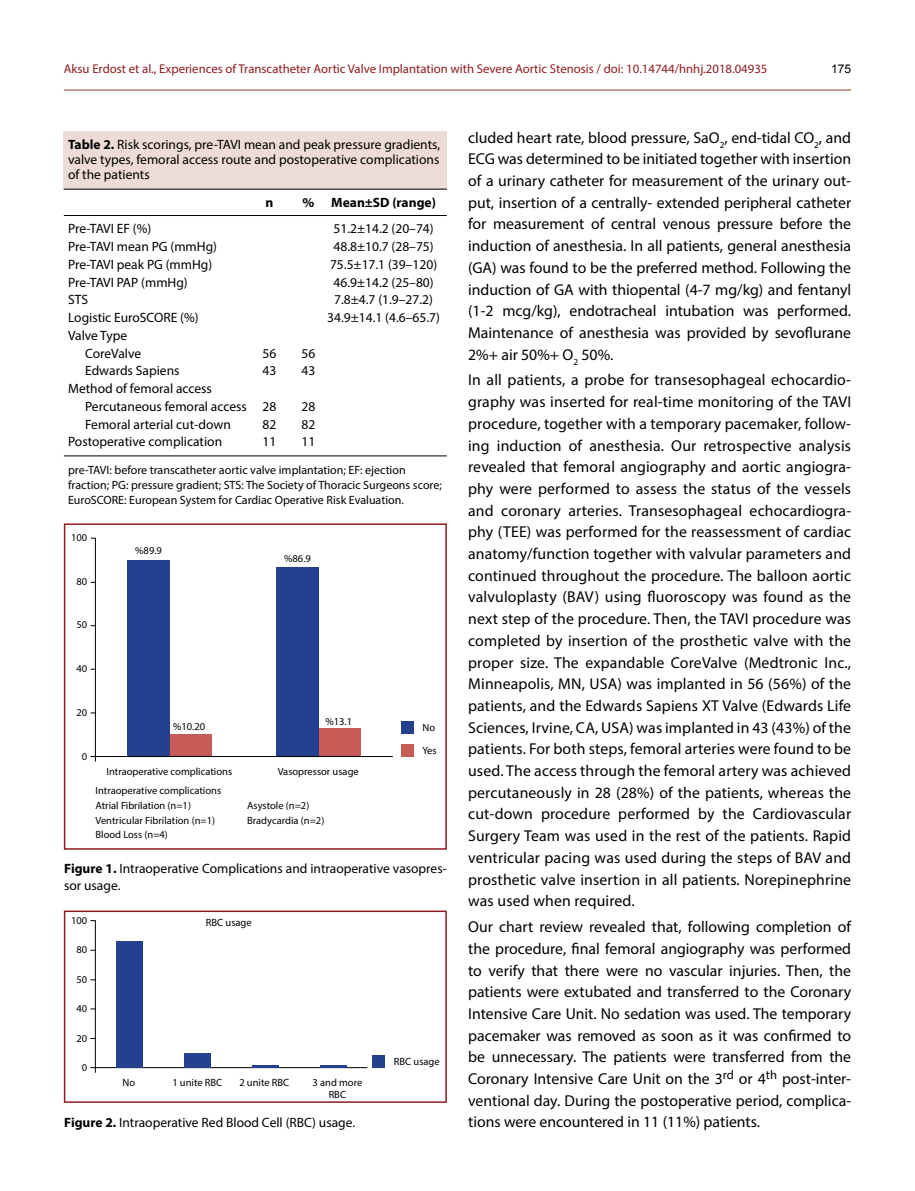
<style>
.page{position:relative;width:915px;height:1191px;background:#fff}
.page>*{position:absolute;margin:0;border:0;box-sizing:border-box;transform-origin:0 0}
.t1{font:15.75px/21.8px "Myriad Pro";color:#000;text-align:justify}
.t2{font:13.5px/15px "Myriad Pro";color:#000}
.t3{font:700 13.5px "Myriad Pro";color:#000}
.t4{font:12.75px "Myriad Pro";color:#8f1b1e}
.t5{font:12px/15px "Myriad Pro";color:#000}
.t6{font:12px "Arial";color:#000}
.t7{font:10.5px/19.2px "Myriad Pro";color:#000}
.s1{font-weight:700}
</style>
<div class="page">
<hr style="left:64px;top:89px;width:786px;height:2px;background:#bd7f6c">
<div style="left:64px;top:131px;width:382px;height:58px;background:#ecdcd5"></div>
<hr style="left:64px;top:189px;width:382px;height:1px;background:#000">
<hr style="left:64px;top:215px;width:382px;height:1px;background:#000">
<hr style="left:64px;top:455px;width:382px;height:1px;background:#000">
<div style="left:64px;top:523px;width:382px;height:326px;border:2px solid #8f1b1e"></div>
<div style="left:169px;top:734px;width:43px;height:23px;background:#c75b58"></div>
<div style="left:127px;top:560px;width:42px;height:197px;background:#25408f"></div>
<div style="left:318px;top:728px;width:43px;height:29px;background:#c75b58"></div>
<div style="left:276px;top:567px;width:42px;height:190px;background:#25408f"></div>
<div style="left:400px;top:744px;width:13px;height:13px;background:#c75b58"></div>
<div style="left:400px;top:721px;width:13px;height:13px;background:#25408f"></div>
<hr style="left:95px;top:538px;width:1px;height:223px;background:#000">
<hr style="left:90px;top:756px;width:302px;height:1px;background:#000">
<div style="left:64px;top:910px;width:382px;height:192px;border:2px solid #8f1b1e"></div>
<hr style="left:95px;top:920px;width:1px;height:152px;background:#000">
<hr style="left:90px;top:1067px;width:277px;height:1px;background:#000">
<div style="left:116px;top:941px;width:26px;height:126px;background:#25408f"></div>
<div style="left:184px;top:1053px;width:26px;height:14px;background:#25408f"></div>
<hr style="left:252px;top:1065px;width:26px;height:2px;background:#25408f">
<hr style="left:320px;top:1065px;width:26px;height:2px;background:#25408f">
<div style="left:372px;top:1054px;width:13px;height:13px;background:#25408f"></div>
<p class="t4" style="left:64px;top:61px;width:705px">Aksu Erdost et al., Experiences of Transcatheter Aortic Valve Implantation with Severe Aortic Stenosis / doi: 10.14744/hnhj.2018.04935</p>
<p class="t6" style="left:830px;top:60px;width:22px">175</p>
<p class="t2" style="left:68px;top:137px;width:373px;text-align:justify"><span class="s1">Table 2.</span> Risk scorings, pre-TAVI mean and peak pressure gradients, valve types, femoral access route and postoperative complications of the patients</p>
<p class="t3" style="left:265px;top:194px;width:9px">n</p>
<p class="t3" style="left:302px;top:194px;width:135px">% Mean±SD (range)</p>
<p class="t2" style="left:68px;top:221px;width:85px">Pre-TAVI EF (%)</p>
<p class="t2" style="left:333px;top:221px;width:102px">51.2±14.2 (20–74)</p>
<p class="t2" style="left:68px;top:239px;width:150px">Pre-TAVI mean PG (mmHg)</p>
<p class="t2" style="left:333px;top:239px;width:102px">48.8±10.7 (28–75)</p>
<p class="t2" style="left:68px;top:257px;width:146px">Pre-TAVI peak PG (mmHg)</p>
<p class="t2" style="left:330px;top:257px;width:109px">75.5±17.1 (39–120)</p>
<p class="t2" style="left:68px;top:274px;width:121px">Pre-TAVI PAP (mmHg)</p>
<p class="t2" style="left:333px;top:274px;width:102px">46.9±14.2 (25–80)</p>
<p class="t2" style="left:68px;top:292px;width:21px">STS</p>
<p class="t2" style="left:334px;top:292px;width:100px">7.8±4.7 (1.9–27.2)</p>
<p class="t2" style="left:68px;top:310px;width:132px">Logistic EuroSCORE (%)</p>
<p class="t2" style="left:327px;top:310px;width:114px">34.9±14.1 (4.6–65.7)</p>
<p class="t2" style="left:85px;top:326px;width:58px;line-height:17.7px;text-indent:-17px">Valve Type<br>CoreValve</p>
<p class="t2" style="left:262px;top:345px;width:15px">56</p>
<p class="t2" style="left:301px;top:345px;width:15px">56</p>
<p class="t2" style="left:85px;top:363px;width:96px">Edwards Sapiens</p>
<p class="t2" style="left:262px;top:363px;width:15px">43</p>
<p class="t2" style="left:301px;top:363px;width:15px">43</p>
<p class="t2" style="left:85px;top:379px;width:193px;line-height:17.7px;text-indent:-17px">Method of femoral access<br>Percutaneous femoral access 28</p>
<p class="t2" style="left:301px;top:399px;width:15px">28</p>
<p class="t2" style="left:85px;top:416px;width:147px">Femoral arterial cut-down</p>
<p class="t2" style="left:262px;top:416px;width:15px">82</p>
<p class="t2" style="left:301px;top:416px;width:15px">82</p>
<p class="t2" style="left:68px;top:434px;width:155px">Postoperative complication</p>
<p class="t2" style="left:262px;top:434px;width:15px">11</p>
<p class="t2" style="left:301px;top:434px;width:15px">11</p>
<p class="t5" style="left:68px;top:462px;width:375px">pre-TAVI: before transcatheter aortic valve implantation; EF: ejection fraction; PG: pressure gradient; STS: The Society of Thoracic Surgeons score;<br>EuroSCORE: European System for Cardiac Operative Risk Evaluation.</p>
<p class="t7" style="left:71px;top:527px;width:18px">100</p>
<p class="t7" style="left:76px;top:571px;width:12px">80</p>
<p class="t7" style="left:76px;top:615px;width:12px">50</p>
<p class="t7" style="left:76px;top:659px;width:12px">40</p>
<p class="t7" style="left:76px;top:702px;width:12px">20</p>
<p class="t7" style="left:82px;top:746px;width:7px">0</p>
<p class="t7" style="left:135px;top:540px;width:28px">%89.9</p>
<p class="t7" style="left:173px;top:716px;width:34px">%10.20</p>
<p class="t7" style="left:284px;top:548px;width:28px">%86.9</p>
<p class="t7" style="left:325px;top:711px;width:28px">%13.1</p>
<p class="t7" style="left:95px;top:761px;width:138px;text-indent:11px">Intraoperative complications<br>Intraoperative complications</p>
<p class="t7" style="left:95px;top:795px;width:97px">Atrial Fibrilation (n=1)</p>
<p class="t7" style="left:247px;top:795px;width:64px">Asystole (n=2)</p>
<p class="t7" style="left:95px;top:810px;width:121px">Ventricular Fibrilation (n=1)</p>
<p class="t7" style="left:247px;top:810px;width:79px">Bradycardia (n=2)</p>
<p class="t7" style="left:95px;top:825px;width:74px">Blood Loss (n=4)</p>
<p class="t7" style="left:278px;top:761px;width:82px">Vasopressor usage</p>
<p class="t7" style="left:422px;top:716px;width:16px;line-height:23px">No<br>Yes</p>
<p class="t2" style="left:64px;top:860px;width:384px;line-height:16.5px"><span class="s1">Figure 1.</span> Intraoperative Complications and intraoperative vasopres&shy;sor usage.</p>
<p class="t7" style="left:71px;top:910px;width:18px">100</p>
<p class="t7" style="left:76px;top:940px;width:12px">80</p>
<p class="t7" style="left:76px;top:969px;width:12px">50</p>
<p class="t7" style="left:76px;top:999px;width:12px">40</p>
<p class="t7" style="left:76px;top:1028px;width:12px">20</p>
<p class="t7" style="left:82px;top:1058px;width:7px">0</p>
<p class="t7" style="left:122px;top:1072px;width:14px">No</p>
<p class="t7" style="left:206px;top:912px;width:47px">RBC usage</p>
<p class="t7" style="left:172px;top:1072px;width:52px">1 unite RBC</p>
<p class="t7" style="left:239px;top:1072px;width:52px">2 unite RBC</p>
<p class="t7" style="left:312px;top:1076px;width:51px;line-height:12px;text-align:center">3 and more<br>RBC</p>
<p class="t2" style="left:64px;top:1115px;width:292px"><span class="s1">Figure 2.</span> Intraoperative Red Blood Cell (RBC) usage.</p>
<p class="t7" style="left:394px;top:1051px;width:47px">RBC usage</p>
<p class="t1" style="left:468px;top:126px;width:384px">cluded heart rate, blood pressure, SaO<sub>2</sub>, end-tidal CO<sub>2</sub>, and ECG was determined to be initiated together with insertion of a urinary catheter for measurement of the urinary out&shy;put, insertion of a centrally- extended peripheral catheter for measurement of central venous pressure before the induction of anesthesia. In all patients, general anesthesia (GA) was found to be the preferred method. Following the induction of GA with thiopental (4-7 mg/kg) and fentanyl (1-2 mcg/kg), endotracheal intubation was performed.<br>Maintenance of anesthesia was provided by sevoflurane 2%+ air 50%+ O<sub>2</sub> 50%.</p>
<p class="t1" style="left:468px;top:369px;width:384px">In all patients, a probe for transesophageal echocardio&shy;graphy was inserted for real-time monitoring of the TAVI procedure, together with a temporary pacemaker, follow&shy;ing induction of anesthesia. Our retrospective analysis revealed that femoral angiography and aortic angiogra&shy;phy were performed to assess the status of the vessels and coronary arteries. Transesophageal echocardiogra&shy;phy (TEE) was performed for the reassessment of cardiac anatomy/function together with valvular parameters and continued throughout the procedure. The balloon aortic valvuloplasty (BAV) using fluoroscopy was found as the next step of the procedure. Then, the TAVI procedure was completed by insertion of the prosthetic valve with the proper size. The expandable CoreValve (Medtronic Inc., Minneapolis, MN, USA) was implanted in 56 (56%) of the patients, and the Edwards Sapiens XT Valve (Edwards Life Sciences, Irvine, CA, USA) was implanted in 43 (43%) of the patients. For both steps, femoral arteries were found to be used. The access through the femoral artery was achieved percutaneously in 28 (28%) of the patients, whereas the cut-down procedure performed by the Cardiovascular Surgery Team was used in the rest of the patients. Rapid ventricular pacing was used during the steps of BAV and prosthetic valve insertion in all patients. Norepinephrine was used when required.</p>
<p class="t1" style="left:468px;top:915px;width:384px">Our chart review revealed that, following completion of the procedure, final femoral angiography was performed to verify that there were no vascular injuries. Then, the patients were extubated and transferred to the Coronary Intensive Care Unit. No sedation was used. The temporary pacemaker was removed as soon as it was confirmed to be unnecessary. The patients were transferred from the Coronary Intensive Care Unit on the 3<sup>rd</sup> or 4<sup>th</sup> post-inter&shy;ventional day. During the postoperative period, complica&shy;tions were encountered in 11 (11%) patients.</p>
</div>
